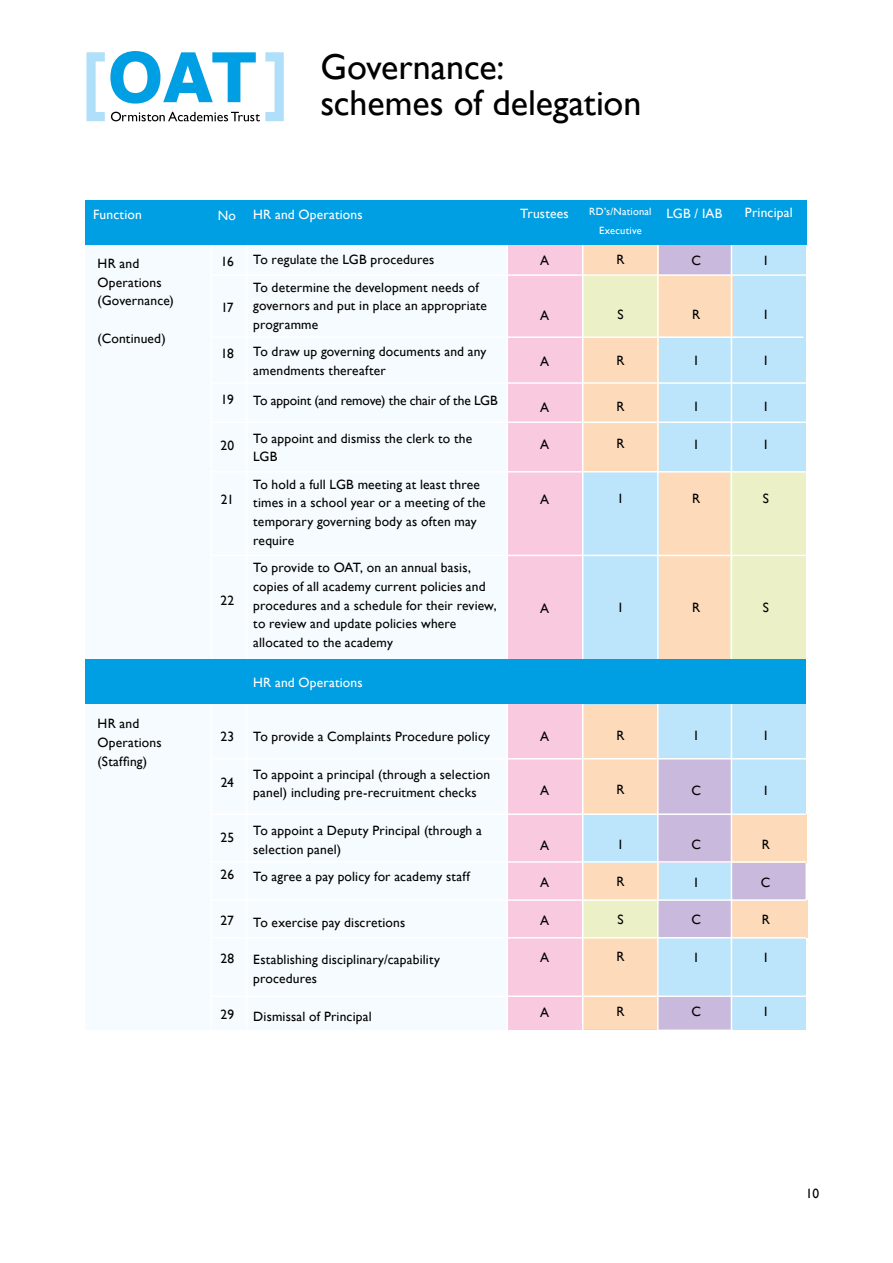
<style>
.page{position:relative;width:893px;height:1263px;background:#fff}
.page>*{position:absolute;margin:0;border:0;box-sizing:border-box;transform-origin:0 0}
.t1{font:36px/36px "Gill Sans";color:#000}
.t2{font:13.5px/18.8px "Gill Sans";letter-spacing:.01em;color:#000}
.t3{font:13.5px "Gill Sans";letter-spacing:.015em;color:#fff}
.t4{font:13.5px "Gill Sans";letter-spacing:-.01em;color:#000}
.t5{font:10.5px/18.8px "Gill Sans";letter-spacing:.025em;color:#fff;text-align:center}
</style>
<div class="page">
<svg style="left:86px;top:51px;width:198px;height:70px"></svg>
<div style="left:85px;top:235px;width:437px;height:795px;background:#f5fbfe"></div>
<div style="left:509px;top:225px;width:297px;height:805px;background:#bce4fa"></div>
<div style="left:508px;top:227px;width:75px;height:802px;background:#f8c9df"></div>
<div style="left:583px;top:931px;width:74px;height:98px;background:#fddbba"></div>
<div style="left:658px;top:245px;width:73px;height:31px;background:#c9b9dc"></div>
<div style="left:658px;top:760px;width:73px;height:54px;background:#c9b9dc"></div>
<div style="left:658px;top:815px;width:73px;height:48px;background:#c9b9dc"></div>
<div style="left:731px;top:863px;width:74px;height:37px;background:#c9b9dc"></div>
<div style="left:658px;top:900px;width:73px;height:37px;background:#c9b9dc"></div>
<div style="left:658px;top:997px;width:73px;height:32px;background:#c9b9dc"></div>
<div style="left:659px;top:472px;width:72px;height:188px;background:#fddbba"></div>
<div style="left:731px;top:472px;width:75px;height:188px;background:#ecf0c6"></div>
<div style="left:583px;top:337px;width:76px;height:135px;background:#fddbba"></div>
<div style="left:657px;top:276px;width:75px;height:62px;background:#fddbba"></div>
<div style="left:583px;top:245px;width:76px;height:30px;background:#fddbba"></div>
<div style="left:582px;top:276px;width:76px;height:62px;background:#ecf0c6"></div>
<div style="left:582px;top:705px;width:75px;height:109px;background:#fddbba"></div>
<div style="left:731px;top:814px;width:76px;height:49px;background:#fddbba"></div>
<div style="left:583px;top:863px;width:75px;height:36px;background:#fddbba"></div>
<div style="left:732px;top:900px;width:75px;height:38px;background:#fddbba"></div>
<div style="left:583px;top:900px;width:74px;height:37px;background:#ecf0c6"></div>
<hr style="left:582px;top:192px;width:1px;height:838px;background:#fff">
<hr style="left:507px;top:193px;width:1px;height:846px;background:#fff">
<hr style="left:657px;top:192px;width:2px;height:838px;background:#fff">
<hr style="left:731px;top:193px;width:1px;height:837px;background:#fff">
<hr style="left:246px;top:194px;width:2px;height:843px;background:#fff">
<hr style="left:211px;top:193px;width:1px;height:845px;background:#fff">
<hr style="left:211px;top:274px;width:595px;height:2px;background:#fff">
<hr style="left:210px;top:336px;width:593px;height:2px;background:#fff">
<hr style="left:211px;top:382px;width:595px;height:2px;background:#fff">
<hr style="left:211px;top:421px;width:595px;height:2px;background:#fff">
<hr style="left:211px;top:471px;width:595px;height:1px;background:#fff">
<hr style="left:211px;top:555px;width:595px;height:1px;background:#fff">
<hr style="left:211px;top:758px;width:595px;height:1px;background:#fff">
<hr style="left:211px;top:813px;width:595px;height:2px;background:#fff">
<hr style="left:211px;top:861px;width:595px;height:2px;background:#fff">
<hr style="left:211px;top:899px;width:595px;height:2px;background:#fff">
<hr style="left:211px;top:937px;width:595px;height:1px;background:#fff">
<hr style="left:211px;top:995px;width:595px;height:2px;background:#fff">
<div style="left:85px;top:201px;width:722px;height:44px;background:#009fe3"></div>
<div style="left:85px;top:660px;width:721px;height:44px;background:#009fe3"></div>
<h1 class="t1" style="left:320px;top:48px;width:322px">Governance:<br>schemes of delegation</h1>
<p class="t3" style="left:93px;top:206px;width:50px">Function</p>
<p class="t3" style="left:520px;top:205px;width:50px">Trustees</p>
<p class="t3" style="left:666px;top:205px;width:58px">LGB / IAB</p>
<p class="t3" style="left:745px;top:204px;width:49px">Principal</p>
<p class="t3" style="left:218px;top:207px;width:20px">No</p>
<p class="t3" style="left:253px;top:206px;width:111px">HR and Operations</p>
<p class="t5" style="left:589px;top:202px;width:64px">RD’s/National<br>Executive</p>
<p class="t2" style="left:98px;top:254px;width:78px">HR and<br>Operations (Governance)</p>
<p class="t2" style="left:98px;top:329px;width:70px">(Continued)</p>
<p class="t2" style="left:98px;top:714px;width:66px">HR and<br>Operations (Staffing)</p>
<p class="t2" style="left:221px;top:252px;width:14px">16</p>
<p class="t2" style="left:221px;top:298px;width:14px">17</p>
<p class="t2" style="left:221px;top:344px;width:15px">18</p>
<p class="t2" style="left:221px;top:390px;width:14px">19</p>
<p class="t2" style="left:220px;top:436px;width:15px">20</p>
<p class="t2" style="left:221px;top:490px;width:14px">21</p>
<p class="t2" style="left:220px;top:591px;width:15px">22</p>
<p class="t2" style="left:221px;top:727px;width:15px">23</p>
<p class="t2" style="left:221px;top:773px;width:15px">24</p>
<p class="t2" style="left:220px;top:827px;width:15px">25</p>
<p class="t2" style="left:221px;top:865px;width:15px">26</p>
<p class="t2" style="left:221px;top:911px;width:15px">27</p>
<p class="t2" style="left:220px;top:948px;width:15px">28</p>
<p class="t2" style="left:221px;top:1005px;width:15px">29</p>
<p class="t2" style="left:253px;top:246px;width:227px;line-height:27.3px">To regulate the LGB procedures<br>To determine the development needs of</p>
<p class="t2" style="left:253px;top:296px;width:235px">governors and put in place an appropriate programme</p>
<p class="t2" style="left:253px;top:342px;width:235px">To draw up governing documents and any amendments thereafter</p>
<p class="t4" style="left:253px;top:393px;width:246px">To appoint (and remove) the chair of the LGB</p>
<p class="t2" style="left:253px;top:429px;width:220px">To appoint and dismiss the clerk to the<br>LGB</p>
<p class="t2" style="left:253px;top:475px;width:234px">To hold a full LGB meeting at least three times in a school year or a meeting of the temporary governing body as often may require</p>
<p class="t2" style="left:253px;top:558px;width:245px">To provide to OAT, on an annual basis, copies of all academy current policies and procedures and a schedule for their review, to review and update policies where allocated to the academy</p>
<p class="t3" style="left:253px;top:674px;width:111px">HR and Operations</p>
<p class="t2" style="left:253px;top:727px;width:238px">To provide a Complaints Procedure policy</p>
<p class="t2" style="left:253px;top:764px;width:238px">To appoint a principal (through a selection panel) including pre-recruitment checks</p>
<p class="t2" style="left:253px;top:821px;width:230px">To appoint a Deputy Principal (through a selection panel)</p>
<p class="t2" style="left:253px;top:867px;width:218px">To agree a pay policy for academy staff</p>
<p class="t2" style="left:253px;top:913px;width:154px">To exercise pay discretions</p>
<p class="t2" style="left:253px;top:950px;width:188px">Establishing disciplinary/capability procedures</p>
<p class="t2" style="left:253px;top:1006px;width:120px">Dismissal of Principal</p>
<p class="t2" style="left:540px;top:251px;width:11px">A</p>
<p class="t2" style="left:540px;top:306px;width:11px">A</p>
<p class="t2" style="left:540px;top:352px;width:11px">A</p>
<p class="t2" style="left:540px;top:398px;width:11px">A</p>
<p class="t2" style="left:540px;top:435px;width:11px">A</p>
<p class="t2" style="left:540px;top:490px;width:11px">A</p>
<p class="t2" style="left:540px;top:599px;width:11px">A</p>
<p class="t2" style="left:540px;top:726px;width:11px">A</p>
<p class="t2" style="left:540px;top:781px;width:11px">A</p>
<p class="t2" style="left:540px;top:835px;width:11px">A</p>
<p class="t2" style="left:540px;top:873px;width:11px">A</p>
<p class="t2" style="left:540px;top:910px;width:11px">A</p>
<p class="t2" style="left:540px;top:948px;width:11px">A</p>
<p class="t2" style="left:540px;top:1002px;width:11px">A</p>
<p class="t2" style="left:617px;top:250px;width:10px">R</p>
<p class="t2" style="left:691px;top:251px;width:11px">C</p>
<p class="t2" style="left:764px;top:251px;width:5px">I</p>
<p class="t2" style="left:618px;top:305px;width:8px">S</p>
<p class="t2" style="left:617px;top:351px;width:10px">R</p>
<p class="t2" style="left:617px;top:397px;width:10px">R</p>
<p class="t2" style="left:617px;top:434px;width:10px">R</p>
<p class="t2" style="left:692px;top:305px;width:10px">R</p>
<p class="t2" style="left:694px;top:351px;width:5px">I</p>
<p class="t2" style="left:694px;top:397px;width:5px">I</p>
<p class="t2" style="left:694px;top:435px;width:5px">I</p>
<p class="t2" style="left:764px;top:305px;width:5px">I</p>
<p class="t2" style="left:764px;top:351px;width:5px">I</p>
<p class="t2" style="left:764px;top:397px;width:5px">I</p>
<p class="t2" style="left:764px;top:435px;width:5px">I</p>
<p class="t2" style="left:619px;top:489px;width:5px">I</p>
<p class="t2" style="left:692px;top:489px;width:10px">R</p>
<p class="t2" style="left:763px;top:489px;width:8px">S</p>
<p class="t2" style="left:619px;top:598px;width:5px">I</p>
<p class="t2" style="left:692px;top:598px;width:10px">R</p>
<p class="t2" style="left:763px;top:598px;width:8px">S</p>
<p class="t2" style="left:617px;top:725px;width:10px">R</p>
<p class="t2" style="left:694px;top:726px;width:5px">I</p>
<p class="t2" style="left:764px;top:726px;width:5px">I</p>
<p class="t2" style="left:617px;top:780px;width:10px">R</p>
<p class="t2" style="left:691px;top:780px;width:11px">C</p>
<p class="t2" style="left:764px;top:780px;width:5px">I</p>
<p class="t2" style="left:619px;top:834px;width:5px">I</p>
<p class="t2" style="left:617px;top:872px;width:10px">R</p>
<p class="t2" style="left:618px;top:909px;width:8px">S</p>
<p class="t2" style="left:617px;top:947px;width:10px">R</p>
<p class="t2" style="left:691px;top:835px;width:11px">C</p>
<p class="t2" style="left:694px;top:872px;width:5px">I</p>
<p class="t2" style="left:691px;top:910px;width:11px">C</p>
<p class="t2" style="left:694px;top:947px;width:5px">I</p>
<p class="t2" style="left:762px;top:835px;width:10px">R</p>
<p class="t2" style="left:761px;top:872px;width:11px">C</p>
<p class="t2" style="left:762px;top:910px;width:10px">R</p>
<p class="t2" style="left:764px;top:947px;width:5px">I</p>
<p class="t2" style="left:617px;top:1001px;width:10px">R</p>
<p class="t2" style="left:691px;top:1002px;width:11px">C</p>
<p class="t2" style="left:764px;top:1002px;width:5px">I</p>
<p class="t2" style="left:806px;top:1184px;width:15px">10</p>
</div>
